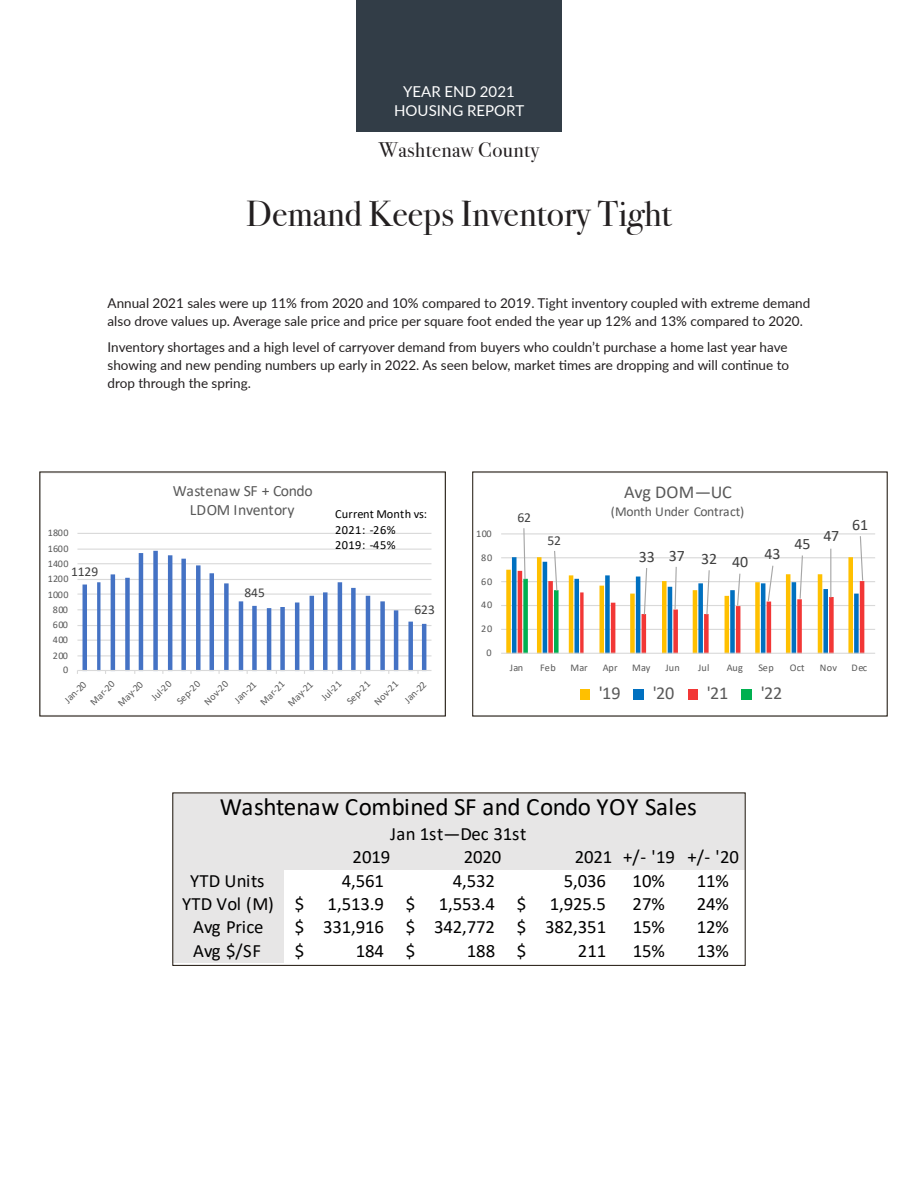
<style>
.page{position:relative;width:918px;height:1188px;background:#fff}
.page>*{position:absolute;margin:0;border:0;box-sizing:border-box;transform-origin:0 0}
.t1{font:36px "Bodoni Svty Two ITCTT";color:#231f20}
.t2{font:25.05px "Calibri";letter-spacing:-.005em;color:#000}
.t3{font:21px "Bodoni Svty Two ITCTT";letter-spacing:.02em;color:#231f20}
.t4{font:18.75px "Calibri";letter-spacing:-.005em;color:#000}
.t5{font:18.75px "Calibri";letter-spacing:.015em;color:#000}
.t6{font:18.15px "Calibri";letter-spacing:-.005em;color:#595959}
.t7{font:15.9px "Calibri";letter-spacing:-.005em;color:#404040}
.t8{font:15.75px/19px "Calibri";letter-spacing:-.025em;color:#595959;text-align:center}
.t9{font:15px/19.5px "Lato";color:#fff;text-align:center}
.t10{font:13.65px "Calibri";letter-spacing:-.02em;color:#595959}
.t11{font:13.65px "Calibri";color:#404040}
.Paragraph_Style_2r{font:13.5px/18px "Lato";color:#231f20}
.t12{font:13.5px "Calibri";letter-spacing:-.005em;color:#404040}
.t13{font:12.3px/15.1px "Calibri";letter-spacing:.02em;color:#000}
.t14{font:10.2px "Calibri";letter-spacing:.025em;color:#595959}
.t15{font:10.05px "Calibri";letter-spacing:.05em;color:#595959}
</style>
<div class="page">
<div style="left:356px;top:0;width:206px;height:132px;background:#323d47"></div>
<hr style="left:77px;top:655px;width:354px;height:1px;background:#d9d9d9">
<hr style="left:77px;top:640px;width:354px;height:1px;background:#d9d9d9">
<hr style="left:77px;top:625px;width:354px;height:1px;background:#d9d9d9">
<hr style="left:77px;top:609px;width:354px;height:1px;background:#d9d9d9">
<hr style="left:77px;top:594px;width:354px;height:1px;background:#d9d9d9">
<hr style="left:77px;top:579px;width:354px;height:1px;background:#d9d9d9">
<hr style="left:77px;top:563px;width:354px;height:1px;background:#d9d9d9">
<hr style="left:77px;top:549px;width:354px;height:1px;background:#d9d9d9">
<hr style="left:77px;top:533px;width:354px;height:1px;background:#d9d9d9">
<div style="left:153px;top:551px;width:5px;height:120px;background:#4472c4"></div>
<hr style="left:139px;top:553px;width:4px;height:118px;background:#4472c4">
<hr style="left:168px;top:555px;width:4px;height:116px;background:#4472c4">
<div style="left:181px;top:559px;width:5px;height:112px;background:#4472c4"></div>
<div style="left:196px;top:565px;width:5px;height:106px;background:#4472c4"></div>
<hr style="left:210px;top:573px;width:4px;height:98px;background:#4472c4">
<hr style="left:111px;top:574px;width:4px;height:97px;background:#4472c4">
<div style="left:125px;top:578px;width:5px;height:93px;background:#4472c4"></div>
<hr style="left:338px;top:582px;width:4px;height:89px;background:#4472c4">
<hr style="left:97px;top:582px;width:3px;height:89px;background:#4472c4">
<div style="left:224px;top:583px;width:5px;height:88px;background:#4472c4"></div>
<hr style="left:83px;top:585px;width:4px;height:86px;background:#4472c4">
<div style="left:351px;top:588px;width:5px;height:83px;background:#4472c4"></div>
<div style="left:323px;top:592px;width:5px;height:79px;background:#4472c4"></div>
<hr style="left:366px;top:596px;width:4px;height:75px;background:#4472c4">
<hr style="left:310px;top:596px;width:4px;height:75px;background:#4472c4">
<div style="left:380px;top:601px;width:5px;height:70px;background:#4472c4"></div>
<hr style="left:239px;top:601px;width:4px;height:70px;background:#4472c4">
<hr style="left:295px;top:603px;width:4px;height:68px;background:#4472c4">
<div style="left:252px;top:606px;width:5px;height:65px;background:#4472c4"></div>
<div style="left:280px;top:607px;width:5px;height:64px;background:#4472c4"></div>
<hr style="left:267px;top:608px;width:4px;height:63px;background:#4472c4">
<hr style="left:394px;top:610px;width:4px;height:61px;background:#4472c4">
<div style="left:408px;top:622px;width:5px;height:49px;background:#4472c4"></div>
<hr style="left:422px;top:624px;width:4px;height:47px;background:#4472c4">
<hr style="left:77px;top:670px;width:354px;height:1px;background:#d9d9d9">
<div style="left:173px;top:793px;width:572px;height:76px;background:#e7e6e6"></div>
<div style="left:173px;top:868px;width:111px;height:95px;background:#e7e6e6"></div>
<div style="left:173px;top:793px;width:572px;height:173px;border:1px solid #1b130a"></div>
<svg style="left:501px;top:528px;width:374px;height:172px"></svg>
<p class="t9" style="left:394px;top:81px;width:132px">YEAR END 2021<br>HOUSING REPORT</p>
<h3 class="t3" style="left:379px;top:132px;width:162px">Washtenaw County</h3>
<p class="t1" style="left:246px;top:184px;width:427px">Demand Keeps Inventory Tight</p>
<p class="Paragraph_Style_2r" style="left:108px;top:293px;width:704px">Annual 2021 sales were up 11% from 2020 and 10% compared to 2019. Tight inventory coupled with extreme demand also drove values up. Average sale price and price per square foot ended the year up 12% and 13% compared to 2020.</p>
<p class="Paragraph_Style_2r" style="left:108px;top:338px;width:683px;text-align:justify">Inventory shortages and a high level of carryover demand from buyers who couldn’t purchase a home last year have showing and new pending numbers up early in 2022. As seen below, market times are dropping and will continue to drop through the spring.</p>
<p class="t15" style="left:48px;top:526px;width:22px">1800</p>
<p class="t15" style="left:48px;top:542px;width:22px">1600</p>
<p class="t15" style="left:48px;top:556px;width:22px">1400</p>
<p class="t12" style="left:71px;top:562px;width:29px">1129</p>
<p class="t15" style="left:48px;top:572px;width:22px">1200</p>
<p class="t8" style="left:173px;top:481px;width:141px">Wastenaw SF + Condo<br>LDOM Inventory</p>
<p class="t13" style="left:335px;top:506px;width:94px">Current Month vs:<br>2021: -26%<br>2019: -45%</p>
<p class="t14" style="left:476px;top:526px;width:17px">100</p>
<p class="t14" style="left:481px;top:550px;width:12px">80</p>
<p class="t14" style="left:481px;top:574px;width:12px">60</p>
<p class="t11" style="left:517px;top:508px;width:15px">62</p>
<p class="t11" style="left:547px;top:531px;width:15px">52</p>
<p class="t6" style="left:624px;top:479px;width:109px">Avg DOM—UC</p>
<p class="t10" style="left:611px;top:502px;width:135px">(Month Under Contract)</p>
<p class="t7" style="left:639px;top:547px;width:111px">33 37 32 40</p>
<p class="t7" style="left:765px;top:543px;width:18px">43</p>
<p class="t7" style="left:795px;top:533px;width:18px">45</p>
<p class="t7" style="left:823px;top:525px;width:18px">47</p>
<p class="t7" style="left:852px;top:514px;width:18px">61</p>
<p class="t15" style="left:48px;top:588px;width:22px">1000</p>
<p class="t12" style="left:245px;top:583px;width:22px">845</p>
<p class="t15" style="left:53px;top:602px;width:17px">800</p>
<p class="t12" style="left:415px;top:600px;width:22px">623</p>
<p class="t14" style="left:481px;top:598px;width:12px">40</p>
<p class="t15" style="left:53px;top:618px;width:17px">600</p>
<p class="t14" style="left:481px;top:622px;width:12px">20</p>
<p class="t15" style="left:53px;top:633px;width:17px">400</p>
<p class="t15" style="left:53px;top:648px;width:17px">200</p>
<p class="t14" style="left:487px;top:646px;width:7px">0</p>
<p class="t15" style="left:63px;top:663px;width:7px">0</p>
<p class="t14" style="left:510px;top:660px;width:15px">Jan</p>
<p class="t14" style="left:540px;top:660px;width:17px">Feb</p>
<p class="t14" style="left:570px;top:660px;width:19px">Mar</p>
<p class="t14" style="left:603px;top:660px;width:16px">Apr</p>
<p class="t14" style="left:632px;top:660px;width:20px">May</p>
<p class="t14" style="left:666px;top:660px;width:16px">Jun</p>
<p class="t14" style="left:698px;top:660px;width:13px">Jul</p>
<p class="t14" style="left:727px;top:660px;width:18px">Aug</p>
<p class="t14" style="left:758px;top:660px;width:17px">Sep</p>
<p class="t14" style="left:790px;top:660px;width:16px">Oct</p>
<p class="t14" style="left:820px;top:660px;width:19px">Nov</p>
<p class="t14" style="left:852px;top:660px;width:17px">Dec</p>
<p class="t15" style="left:61px;top:696px;width:28px;rotate:-45deg">Jan-20</p>
<p class="t15" style="left:87px;top:699px;width:31px;rotate:-45deg">Mar-20</p>
<p class="t15" style="left:115px;top:700px;width:32px;rotate:-45deg">May-20</p>
<p class="t15" style="left:148px;top:694px;width:26px;rotate:-45deg">Jul-20</p>
<p class="t15" style="left:173px;top:697px;width:30px;rotate:-45deg">Sep-20</p>
<p class="t15" style="left:201px;top:699px;width:31px;rotate:-45deg">Nov-20</p>
<p class="t15" style="left:231px;top:696px;width:28px;rotate:-45deg">Jan-21</p>
<p class="t15" style="left:257px;top:699px;width:31px;rotate:-45deg">Mar-21</p>
<p class="t15" style="left:285px;top:700px;width:32px;rotate:-45deg">May-21</p>
<p class="t15" style="left:318px;top:694px;width:26px;rotate:-45deg">Jul-21</p>
<p class="t15" style="left:343px;top:697px;width:30px;rotate:-45deg">Sep-21</p>
<p class="t15" style="left:371px;top:699px;width:31px;rotate:-45deg">Nov-21</p>
<p class="t15" style="left:401px;top:696px;width:28px;rotate:-45deg">Jan-22</p>
<p class="t6" style="left:599px;top:681px;width:23px">'19</p>
<p class="t6" style="left:653px;top:681px;width:23px">'20</p>
<p class="t6" style="left:707px;top:681px;width:23px">'21</p>
<p class="t6" style="left:761px;top:681px;width:23px">'22</p>
<p class="t2" style="left:220px;top:789px;width:479px">Washtenaw Combined SF and Condo YOY Sales</p>
<p class="t4" style="left:390px;top:820px;width:138px">Jan 1st—Dec 31st</p>
<p class="t4" style="left:353px;top:844px;width:39px">2019</p>
<p class="t4" style="left:464px;top:844px;width:39px">2020</p>
<p class="t4" style="left:575px;top:844px;width:166px">2021 +/- '19 +/- '20</p>
<p class="t5" style="left:190px;top:867px;width:76px">YTD Units</p>
<p class="t4" style="left:342px;top:867px;width:44px">4,561</p>
<p class="t4" style="left:453px;top:867px;width:44px">4,532</p>
<p class="t4" style="left:564px;top:867px;width:44px">5,036</p>
<p class="t4" style="left:633px;top:867px;width:34px">10%</p>
<p class="t4" style="left:697px;top:867px;width:34px">11%</p>
<p class="t4" style="left:182px;top:891px;width:425px">YTD Vol (M) $ 1,513.9 $ 1,553.4 $ 1,925.5</p>
<p class="t4" style="left:633px;top:891px;width:34px">27%</p>
<p class="t4" style="left:697px;top:891px;width:34px">24%</p>
<p class="t4" style="left:193px;top:914px;width:72px">Avg Price</p>
<p class="t4" style="left:295px;top:914px;width:313px">$ 331,916 $ 342,772 $ 382,351</p>
<p class="t4" style="left:633px;top:914px;width:34px">15%</p>
<p class="t4" style="left:697px;top:914px;width:34px">12%</p>
<p class="t4" style="left:193px;top:938px;width:70px">Avg $/SF</p>
<p class="t4" style="left:295px;top:938px;width:11px">$</p>
<p class="t4" style="left:356px;top:938px;width:61px">184 $</p>
<p class="t4" style="left:467px;top:938px;width:61px">188 $</p>
<p class="t4" style="left:578px;top:938px;width:30px">211</p>
<p class="t4" style="left:633px;top:938px;width:34px">15%</p>
<p class="t4" style="left:697px;top:938px;width:34px">13%</p>
</div>
